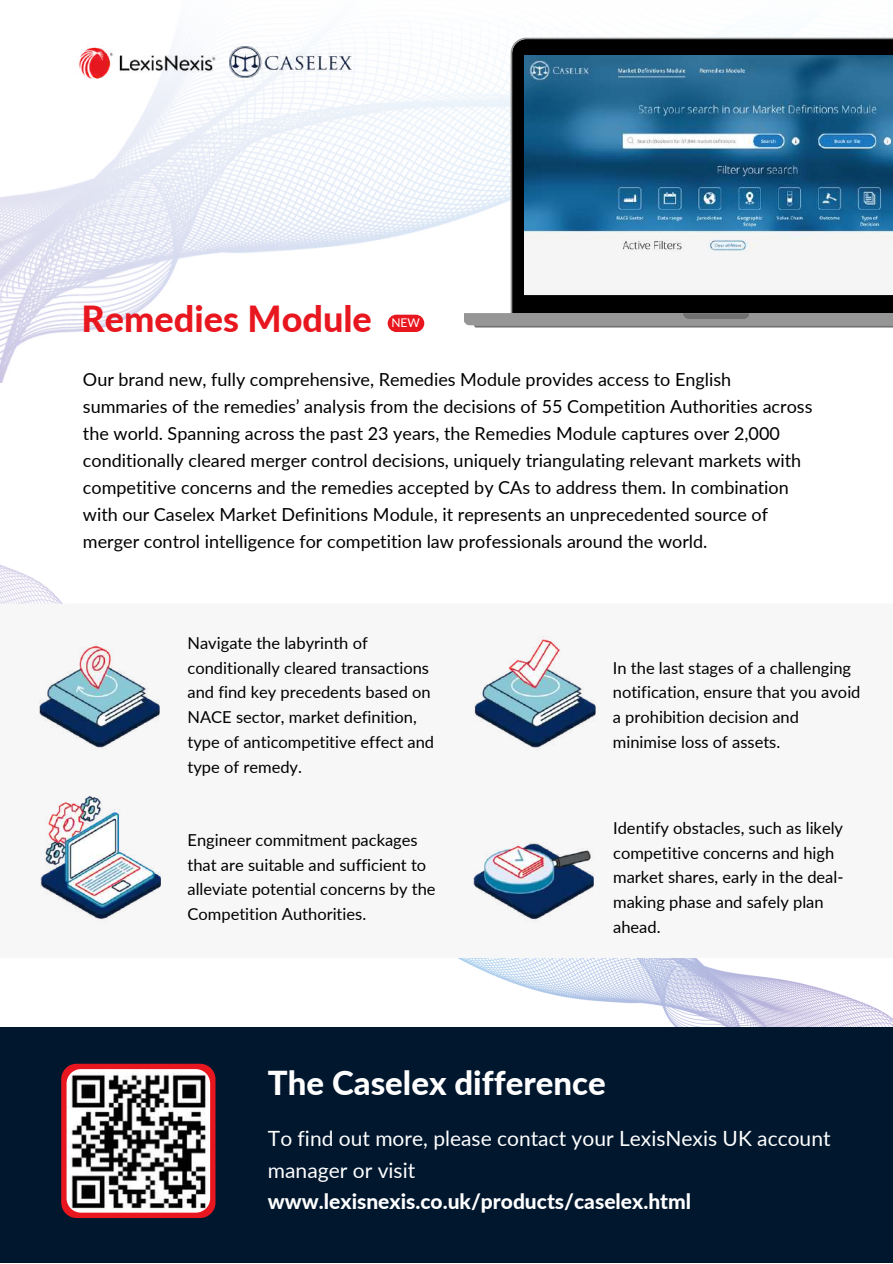
<style>
.page{position:relative;width:893px;height:1264px;background:#fff}
.page>*{position:absolute;margin:0;border:0;box-sizing:border-box;transform-origin:0 0}
.t1{font:800 36px "Lato";color:#e8171f}
.t2{font:800 33px "Lato";color:#fff}
.t3{font:21px/31.3px "Lato";color:#fff}
.t4{font:800 21px "Lato";color:#fff}
.t5{font:18px/27px "Lato";color:#000}
.t6{font:16.5px/24.8px "Lato";color:#000}
.t7{font:12px "Lato";color:#fff}
</style>
<div class="page">
<img style="left:457px;top:958px;width:435px;height:69px">
<svg style="left:0;top:37px;width:892px;height:566px"></svg>
<img style="left:38px;top:641px;width:122px;height:110px">
<img style="left:473px;top:635px;width:123px;height:116px">
<img style="left:472px;top:841px;width:122px;height:82px">
<img style="left:39px;top:791px;width:122px;height:133px">
<div style="left:387px;top:315px;width:37px;height:17px;background:#e8171f;border-radius:9px"></div>
<svg style="left:463px;top:38px;width:429px;height:287px"></svg>
<svg style="left:682px;top:313px;width:67px;height:6px"></svg>
<svg style="left:474px;top:325px;width:418px;height:2px"></svg>
<img style="left:524px;top:55px;width:368px;height:240px">
<div style="left:0;top:1027px;width:892px;height:235px;background:#01172e"></div>
<img style="left:61px;top:1063px;width:154px;height:154px;border-radius:15px">
<img style="left:67px;top:1069px;width:143px;height:143px;border-radius:14px">
<img style="left:236px;top:46px;width:115px;height:32px">
<img style="left:58px;top:37px;width:178px;height:63px">
<h1 class="t1" style="left:81px;top:297px;width:292px">Remedies Module</h1>
<p class="t7" style="left:391px;top:315px;width:30px">NEW</p>
<p class="t5" style="left:83px;top:365px;width:731px">Our brand new, fully comprehensive, Remedies Module provides access to English summaries of the remedies’ analysis from the decisions of 55 Competition Authorities across the world. Spanning across the past 23 years, the Remedies Module captures over 2,000 conditionally cleared merger control decisions, uniquely triangulating relevant markets with competitive concerns and the remedies accepted by CAs to address them. In combination with our Caselex Market Definitions Module, it represents an unprecedented source of merger control intelligence for competition law professionals around the world.</p>
<p class="t6" style="left:187px;top:630px;width:248px">Navigate the labyrinth of conditionally cleared transactions and find key precedents based on<br>NACE sector, market definition, type of anticompetitive effect and type of remedy.</p>
<p class="t6" style="left:187px;top:827px;width:249px">Engineer commitment packages that are suitable and sufficient to alleviate potential concerns by the<br>Competition Authorities.</p>
<p class="t6" style="left:612px;top:655px;width:249px">In the last stages of a challenging notification, ensure that you avoid a prohibition decision and minimise loss of assets.</p>
<p class="t6" style="left:613px;top:815px;width:232px">Identify obstacles, such as likely competitive concerns and high market shares, early in the deal&shy;making phase and safely plan ahead.</p>
<h2 class="t2" style="left:268px;top:1062px;width:339px">The Caselex difference</h2>
<p class="t3" style="left:268px;top:1122px;width:564px">To find out more, please contact your LexisNexis UK account manager or visit</p>
<p class="t4" style="left:268px;top:1188px;width:424px">www.lexisnexis.co.uk/products/caselex.html</p>
</div>
